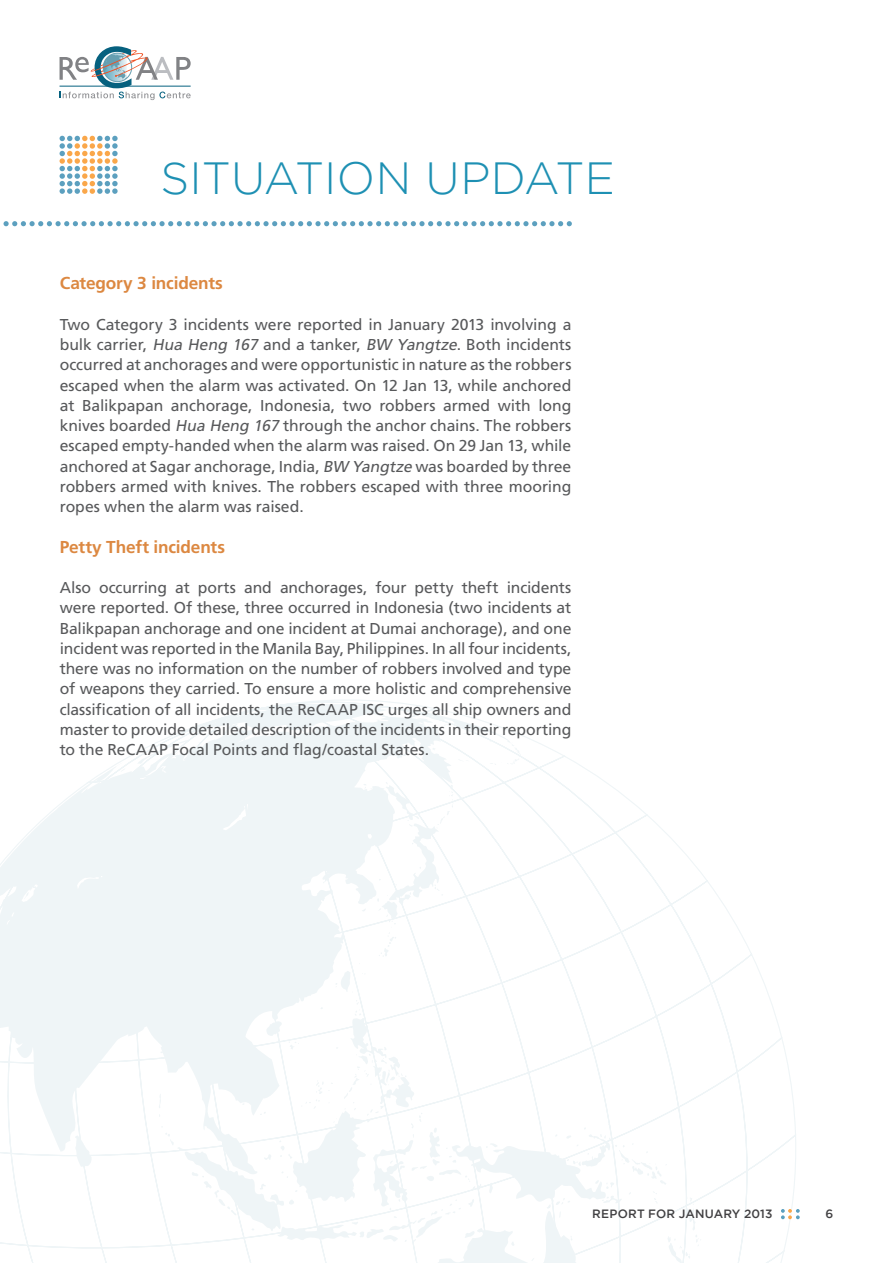
<style>
.page{position:relative;width:893px;height:1263px;background:#fff}
.page>*{position:absolute;margin:0;border:0;box-sizing:border-box;transform-origin:0 0}
.t1{font:300 45px "Gotham";color:#1e90b3}
.t2{font:700 17.25px "Frutiger";letter-spacing:-.01em;color:#dc8841}
.t3{font:15.75px/20.2px "Frutiger";letter-spacing:-.005em;color:#58595b;text-align:justify}
.t4{font:500 12px "Gotham";letter-spacing:.015em;color:#414042}
.s1{font-style:italic}
</style>
<div class="page">
<svg style="left:0;top:700px;width:796px;height:563px"></svg>
<svg style="left:781px;top:1209px;width:19px;height:10px"></svg>
<svg style="left:4px;top:221px;width:568px;height:5px"></svg>
<svg style="left:60px;top:46px;width:131px;height:54px"></svg>
<svg style="left:60px;top:136px;width:58px;height:58px"></svg>
<h1 class="t1" style="left:160px;top:153px;width:57px">SITUATION</h1>
<h1 class="t1" style="left:425px;top:153px;width:129px">UPDATE</h1>
<p class="t2" style="left:60px;top:273px;width:165px">Category 3 incidents</p>
<p class="t3" style="left:60px;top:314px;width:513px">Two Category 3 incidents were reported in January 2013 involving a bulk carrier, <span class="s1">Hua Heng 167</span> and a tanker, <span class="s1">BW Yangtze</span>. Both incidents occurred at anchorages and were opportunistic in nature as the robbers escaped when the alarm was activated. On 12 Jan 13, while anchored at Balikpapan anchorage, Indonesia, two robbers armed with long knives boarded <span class="s1">Hua Heng 167</span> through the anchor chains. The robbers escaped empty-handed when the alarm was raised. On 29 Jan 13, while anchored at Sagar anchorage, India, <span class="s1">BW Yangtze</span> was boarded by three robbers armed with knives. The robbers escaped with three mooring ropes when the alarm was raised.</p>
<p class="t2" style="left:60px;top:536px;width:167px">Petty Theft incidents</p>
<p class="t3" style="left:60px;top:578px;width:513px">Also occurring at ports and anchorages, four petty theft incidents were reported. Of these, three occurred in Indonesia (two incidents at Balikpapan anchorage and one incident at Dumai anchorage), and one incident was reported in the Manila Bay, Philippines. In all four incidents, there was no information on the number of robbers involved and type of weapons they carried. To ensure a more holistic and comprehensive classification of all incidents, the ReCAAP ISC urges all ship owners and master to provide detailed description of the incidents in their reporting to the ReCAAP Focal Points and flag/coastal States.</p>
<p class="t4" style="left:592px;top:1207px;width:182px">REPORT FOR JANUARY 2013</p>
<p class="t4" style="left:826px;top:1207px;width:9px">6</p>
</div>
